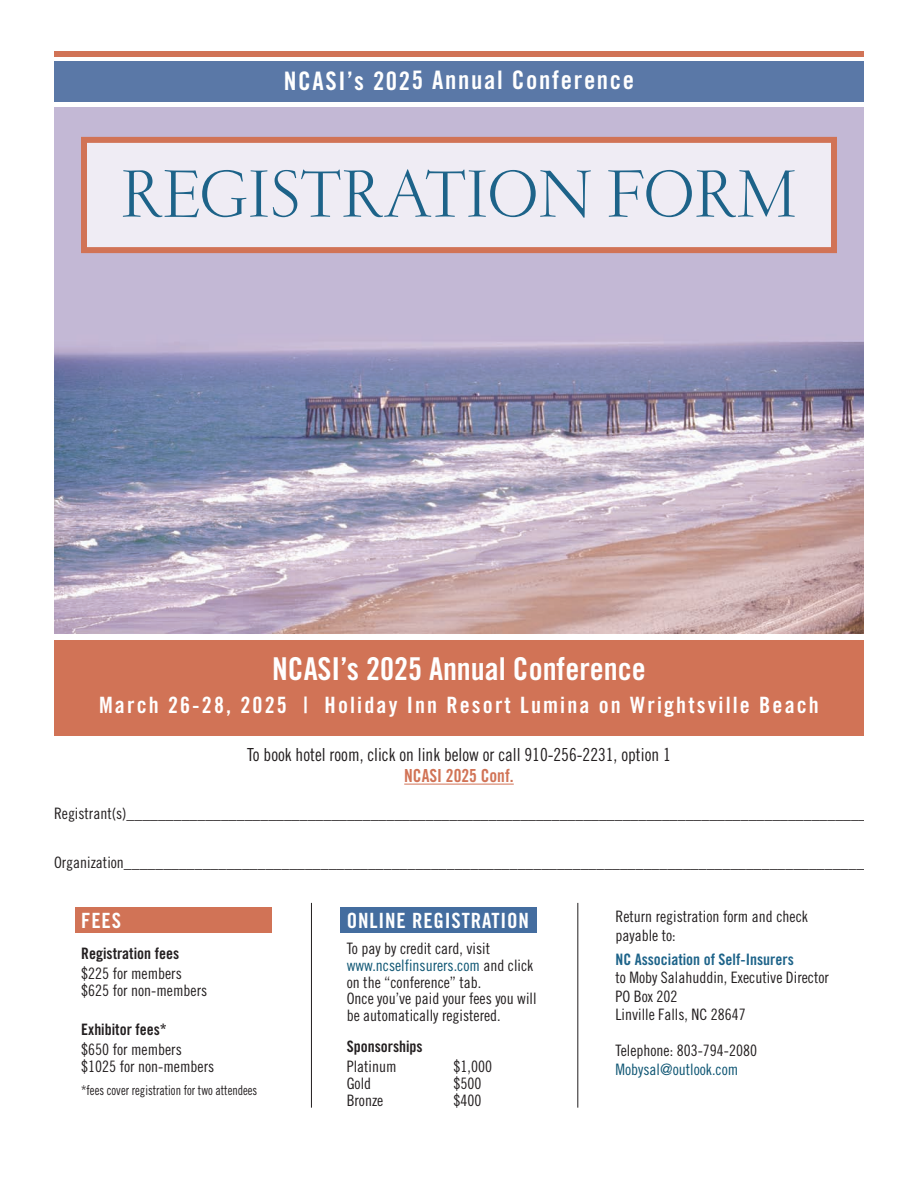
<style>
.page{position:relative;width:918px;height:1188px;background:#fff}
.page>*{position:absolute;margin:0;border:0;box-sizing:border-box;transform-origin:0 0}
.t1{font:300 67.5px "Garamond";color:#1d6389}
.t2{font:31.5px "Trade Gothic Bold Cond Twenty";color:#fff}
.t3{font:25.5px "Trade Gothic Bold Cond Twenty";letter-spacing:.065em;color:#fff}
.t4{font:22.5px "Trade Gothic Bold Cond Twenty";letter-spacing:.095em;color:#fff}
.t5{font:21px "Trade Gothic Bold Cond Twenty";letter-spacing:.04em;color:#fff}
.t6{font:18px "Trade Gothic Cond Eighteen";color:#231f20}
.t7{font:18px "Trade Gothic Bold Cond Twenty";color:#d17356}
.t8{font:15.75px/17px "Trade Gothic Cond Eighteen";color:#231f20}
.t9{font:15.75px "Trade Gothic Bold Cond Twenty";color:#231f20}
.t10{font:15.75px "Trade Gothic Bold Cond Twenty";color:#1d6389}
.t11{font:15.75px "Trade Gothic Cond Eighteen";color:#0e5573}
.t12{font:13.5px "Trade Gothic Cond Eighteen";color:#231f20;scale:.9 1}
.s1{color:#0e5573}
</style>
<div class="page">
<img style="left:54px;top:108px;width:810px;height:525px">
<hr style="left:311px;top:903px;width:1px;height:205px;background:#231f20">
<div style="left:54px;top:640px;width:810px;height:96px;background:#d17356"></div>
<hr style="left:577px;top:903px;width:1px;height:205px;background:#231f20">
<div style="left:340px;top:907px;width:197px;height:26px;background:#446d9f"></div>
<div style="left:75px;top:907px;width:196px;height:26px;background:#d17356"></div>
<hr style="left:404px;top:784px;width:110px;height:1px;background:#d17356">
<div style="left:88px;top:144px;width:742px;height:102px;background:#efecf4"></div>
<div style="left:81px;top:137px;width:756px;height:116px;border:6px solid #d17356"></div>
<div style="left:54px;top:62px;width:810px;height:40px;background:#5a78a7"></div>
<div style="left:54px;top:51px;width:810px;height:6px;background:#d17356"></div>
<h3 class="t3" style="left:284px;top:71px;width:352px">NCASI’s 2025 Annual Conference</h3>
<h1 class="t1" style="left:120px;top:170px;width:679px">REGISTRATION FORM</h1>
<h2 class="t2" style="left:272px;top:658px;width:375px">NCASI’s 2025 Annual Conference</h2>
<h3 class="t4" style="left:99px;top:696px;width:721px">March 26-28, 2025 | Holiday Inn Resort Lumina on Wrightsville Beach</h3>
<p class="t6" style="left:247px;top:748px;width:425px">To book hotel room, click on link below or call 910-256-2231, option 1</p>
<p class="t7" style="left:404px;top:769px;width:111px">NCASI 2025 Conf.</p>
<p class="t8" style="left:54px;top:806px;width:822px">Registrant(s)_______________________________________________________________________________________________</p>
<p class="t8" style="left:54px;top:855px;width:820px">Organization_______________________________________________________________________________________________</p>
<h3 class="t5" style="left:81px;top:912px;width:41px">FEES</h3>
<p class="t9" style="left:81px;top:948px;width:99px">Registration fees</p>
<p class="t8" style="left:81px;top:966px;width:127px">$225 for members $625 for non-members</p>
<p class="t9" style="left:81px;top:1024px;width:87px">Exhibitor fees*</p>
<p class="t8" style="left:81px;top:1043px;width:134px">$650 for members $1025 for non-members</p>
<p class="t12" style="left:81px;top:1085px;width:197px">*fees cover registration for two attendees</p>
<h3 class="t5" style="left:347px;top:913px;width:184px">ONLINE REGISTRATION</h3>
<p class="t8" style="left:347px;top:941px;width:191px">To pay by credit card, visit <span class="s1">www.ncselfinsurers.com</span> and click on the “conference” tab.<br>Once you’ve paid your fees you will be automatically registered.</p>
<p class="t9" style="left:347px;top:1041px;width:78px">Sponsorships</p>
<p class="t8" style="left:347px;top:1059px;width:51px">Platinum</p>
<p class="t8" style="left:454px;top:1059px;width:40px">$1,000</p>
<p class="t8" style="left:347px;top:1076px;width:26px">Gold</p>
<p class="t8" style="left:454px;top:1076px;width:29px">$500</p>
<p class="t8" style="left:347px;top:1093px;width:38px">Bronze</p>
<p class="t8" style="left:454px;top:1093px;width:29px">$400</p>
<p class="t8" style="left:615px;top:909px;width:194px;line-height:18.3px">Return registration form and check payable to:</p>
<p class="t10" style="left:615px;top:954px;width:180px">NC Association of Self-Insurers</p>
<p class="t8" style="left:615px;top:970px;width:215px;line-height:18.3px">to Moby Salahuddin, Executive Director<br>PO Box 202<br>Linville Falls, NC 28647</p>
<p class="t8" style="left:615px;top:1044px;width:143px">Telephone: 803-794-2080</p>
<p class="t11" style="left:615px;top:1063px;width:124px">Mobysal@outlook.com</p>
</div>
